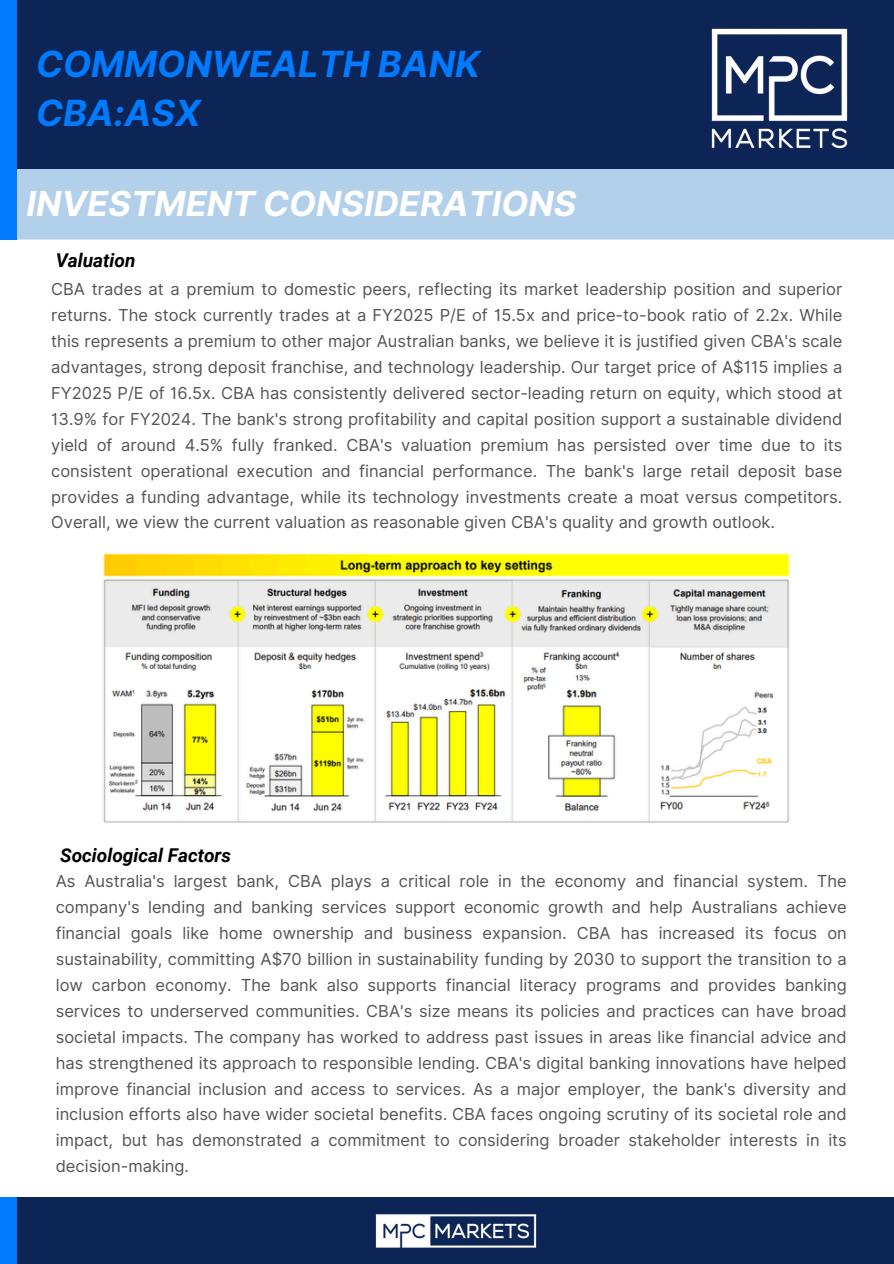
<style>
.page{position:relative;width:894px;height:1264px;background:#fff}
.page>*{position:absolute;margin:0;border:0;box-sizing:border-box;transform-origin:0 0}
.t1{font:italic 700 36px/49.5px "Inter";color:#007bff}
.t2{font:italic 700 34.5px "Inter";color:#fff}
.t3{font:italic 700 19.05px "Roboto";color:#000}
.t4{font:16.5px/25.8px "Inter";color:#545454;text-align:justify}
</style>
<div class="page">
<div style="left:0;top:1197px;width:893px;height:66px;background:#0d2457"></div>
<div style="left:0;top:1197px;width:17px;height:66px;background:#007bff"></div>
<img style="left:375px;top:1214px;width:162px;height:34px">
<div style="left:17px;top:168px;width:876px;height:71px;background:#b3d0ea"></div>
<div style="left:0;top:0;width:893px;height:168px;background:#0d2457"></div>
<div style="left:0;top:0;width:17px;height:239px;background:#007bff"></div>
<img style="left:711px;top:28px;width:137px;height:121px">
<img style="left:103px;top:553px;width:687px;height:270px">
<h2 class="t1" style="left:36px;top:39px;width:445px">COMMONWEALTH BANK<br>CBA:ASX</h2>
<h2 class="t2" style="left:26px;top:183px;width:551px">INVESTMENT CONSIDERATIONS</h2>
<p class="t3" style="left:56px;top:249px;width:81px">Valuation</p>
<p class="t4" style="left:51px;top:276px;width:792px">CBA trades at a premium to domestic peers, reflecting its market leadership position and superior returns. The stock currently trades at a FY2025 P/E of 15.5x and price-to-book ratio of 2.2x. While this represents a premium to other major Australian banks, we believe it is justified given CBA's scale advantages, strong deposit franchise, and technology leadership. Our target price of A$115 implies a FY2025 P/E of 16.5x. CBA has consistently delivered sector-leading return on equity, which stood at 13.9% for FY2024. The bank's strong profitability and capital position support a sustainable dividend yield of around 4.5% fully franked. CBA's valuation premium has persisted over time due to its consistent operational execution and financial performance. The bank's large retail deposit base provides a funding advantage, while its technology investments create a moat versus competitors.<br>Overall, we view the current valuation as reasonable given CBA's quality and growth outlook.</p>
<h1 class="t3" style="left:60px;top:844px;width:172px">Sociological Factors</h1>
<h1 class="t4" style="left:56px;top:868px;width:792px">As Australia's largest bank, CBA plays a critical role in the economy and financial system. The company's lending and banking services support economic growth and help Australians achieve financial goals like home ownership and business expansion. CBA has increased its focus on sustainability, committing A$70 billion in sustainability funding by 2030 to support the transition to a low carbon economy. The bank also supports financial literacy programs and provides banking services to underserved communities. CBA's size means its policies and practices can have broad societal impacts. The company has worked to address past issues in areas like financial advice and has strengthened its approach to responsible lending. CBA's digital banking innovations have helped improve financial inclusion and access to services. As a major employer, the bank's diversity and inclusion efforts also have wider societal benefits. CBA faces ongoing scrutiny of its societal role and impact, but has demonstrated a commitment to considering broader stakeholder interests in its decision-making.</h1>
</div>
